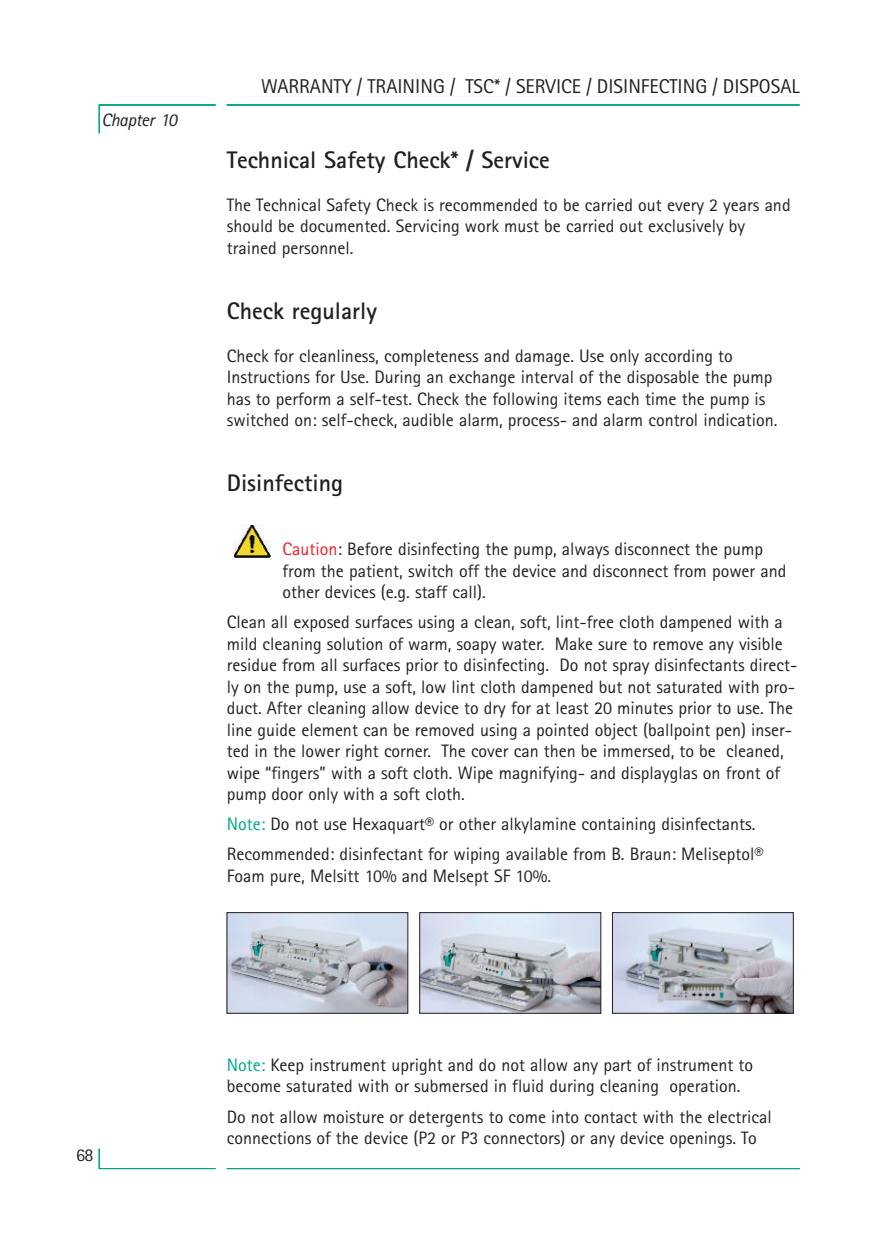
<style>
.page{position:relative;width:896px;height:1248px;background:#fff}
.page>*{position:absolute;margin:0;border:0;box-sizing:border-box;transform-origin:0 0}
.t1{font:700 24px "Rotis Sans Serif";color:#231f20}
.t2{font:20px "Rotis Sans Serif";color:#231f20}
.t3{font:18px/21.4px "Rotis Sans Serif";color:#231f20}
.t4{font:italic 18px "Rotis Sans Serif";letter-spacing:-.025em;color:#231f20}
.s1{color:#ee1d23}
.s2{color:#00a786}
</style>
<div class="page">
<svg style="left:98px;top:104px;width:118px;height:30px"></svg>
<svg style="left:98px;top:1148px;width:118px;height:21px"></svg>
<hr style="left:227px;top:104px;width:572px;height:1px;background:#00a786">
<hr style="left:227px;top:1167px;width:572px;height:1px;background:#00a786">
<img style="left:233px;top:525px;width:38px;height:32px">
<img style="left:614px;top:914px;width:177px;height:97px">
<div style="left:612px;top:912px;width:181px;height:101px;border:1px solid #231f20"></div>
<img style="left:421px;top:914px;width:178px;height:97px">
<div style="left:419px;top:912px;width:182px;height:101px;border:1px solid #231f20"></div>
<img style="left:229px;top:914px;width:177px;height:97px">
<div style="left:227px;top:912px;width:181px;height:101px;border:1px solid #231f20"></div>
<hr style="left:99px;top:104px;width:116px;height:1px;background:#00a786">
<p class="t4" style="left:101px;top:114px;width:77px">Chapter 10</p>
<p class="t2" style="left:261px;top:79px;width:540px">WARRANTY / TRAINING / TSC* / SERVICE / DISINFECTING / DISPOSAL</p>
<h1 class="t1" style="left:227px;top:151px;width:324px">Technical Safety Check* / Service</h1>
<p class="t3" style="left:227px;top:196px;width:565px">The Technical Safety Check is recommended to be carried out every 2 years and should be documented. Servicing work must be carried out exclusively by trained personnel.</p>
<h1 class="t1" style="left:227px;top:302px;width:152px">Check regularly</h1>
<p class="t3" style="left:227px;top:346px;width:552px">Check for cleanliness, completeness and damage. Use only according to Instructions for Use. During an exchange interval of the disposable the pump has to perform a self-test. Check the following items each time the pump is switched on: self-check, audible alarm, process- and alarm control indication.</p>
<h1 class="t1" style="left:227px;top:474px;width:118px">Disinfecting</h1>
<p class="t3" style="left:282px;top:540px;width:505px"><span class="s1">Caution</span>: Before disinfecting the pump, always disconnect the pump from the patient, switch off the device and disconnect from power and other devices (e.g. staff call).</p>
<p class="t3" style="left:227px;top:613px;width:572px">Clean all exposed surfaces using a clean, soft, lint-free cloth dampened with a mild cleaning solution of warm, soapy water. Make sure to remove any visible residue from all surfaces prior to disinfecting. Do not spray disinfectants direct&shy;ly on the pump, use a soft, low lint cloth dampened but not saturated with pro&shy;duct. After cleaning allow device to dry for at least 20 minutes prior to use. The line guide element can be removed using a pointed object (ballpoint pen) inser&shy;ted in the lower right corner. The cover can then be immersed, to be cleaned, wipe “fingers” with a soft cloth. Wipe magnifying- and displayglas on front of pump door only with a soft cloth.</p>
<p class="t3" style="left:227px;top:811px;width:538px;line-height:30px"><span class="s2">Note:</span> Do not use Hexaquart® or other alkylamine containing disinfectants.<br>Recommended: disinfectant for wiping available from B. Braun: Meliseptol®</p>
<p class="t3" style="left:227px;top:866px;width:326px">Foam pure, Melsitt 10% and Melsept SF 10%.</p>
<p class="t3" style="left:76px;top:1145px;width:19px">68</p>
<p class="t3" style="left:227px;top:1055px;width:528px"><span class="s2">Note:</span> Keep instrument upright and do not allow any part of instrument to become saturated with or submersed in fluid during cleaning operation.</p>
<p class="t3" style="left:227px;top:1107px;width:546px">Do not allow moisture or detergents to come into contact with the electrical connections of the device (P2 or P3 connectors) or any device openings. To</p>
</div>
